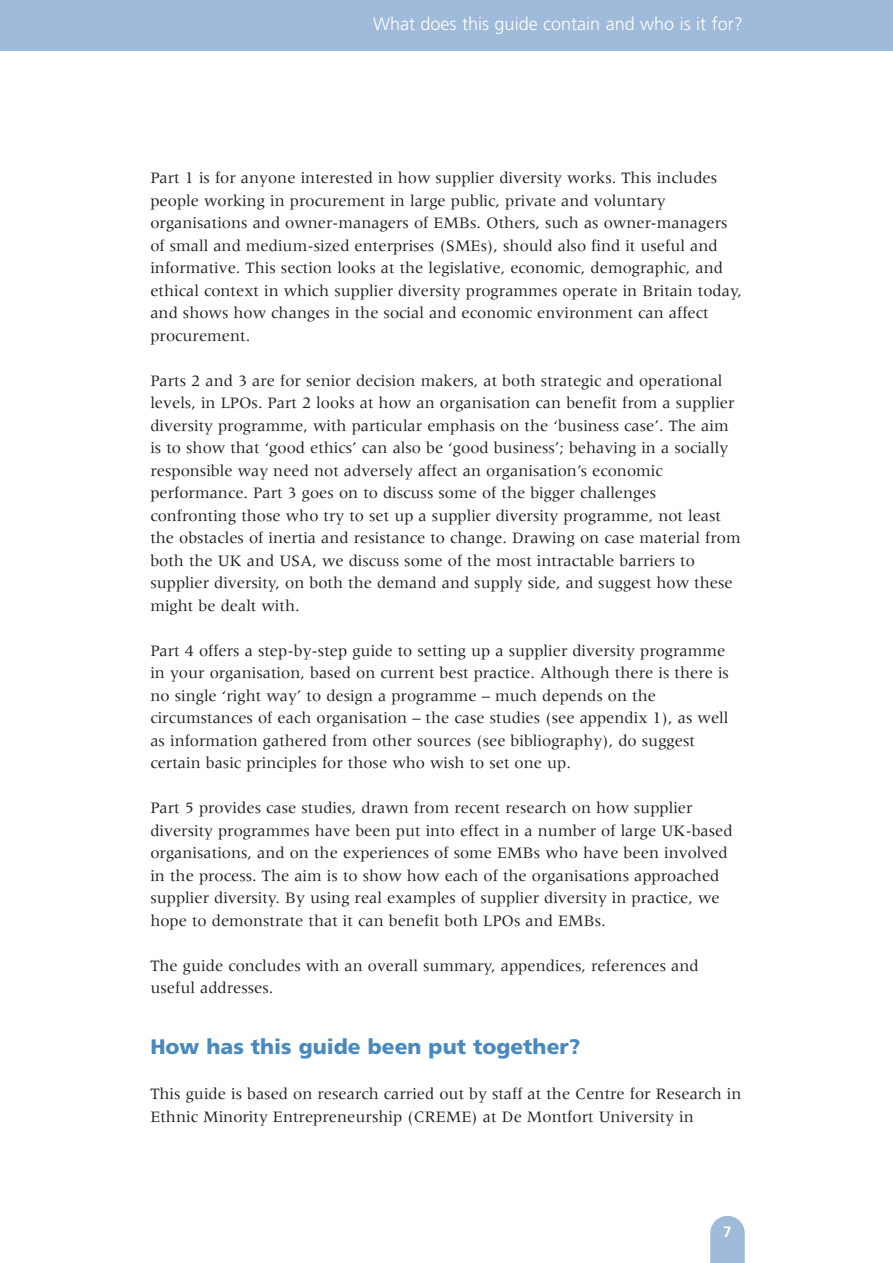
<style>
.page{position:relative;width:893px;height:1263px;background:#fff}
.page>*{position:absolute;margin:0;border:0;box-sizing:border-box;transform-origin:0 0}
.t1{font:900 21px "Frutiger";color:#4a89be}
.t2{font:300 18px "Frutiger";color:#fff}
.t3{font:16.5px/22.5px "Meridien";color:#231f20}
.t4{font:700 15px "Frutiger";color:#fff}
</style>
<div class="page">
<div style="left:0;top:0;width:892px;height:51px;background:#a0bada"></div>
<svg style="left:710px;top:1216px;width:34px;height:47px;background:#a7bfdc"></svg>
<p class="t2" style="left:373px;top:17px;width:371px">What does this guide contain and who is it for?</p>
<p class="t3" style="left:150px;top:168px;width:593px">Part 1 is for anyone interested in how supplier diversity works. This includes people working in procurement in large public, private and voluntary organisations and owner-managers of EMBs. Others, such as owner-managers of small and medium-sized enterprises (SMEs), should also find it useful and informative. This section looks at the legislative, economic, demographic, and ethical context in which supplier diversity programmes operate in Britain today, and shows how changes in the social and economic environment can affect procurement.</p>
<p class="t3" style="left:150px;top:371px;width:591px">Parts 2 and 3 are for senior decision makers, at both strategic and operational levels, in LPOs. Part 2 looks at how an organisation can benefit from a supplier diversity programme, with particular emphasis on the ‘business case’. The aim is to show that ‘good ethics’ can also be ‘good business’; behaving in a socially responsible way need not adversely affect an organisation’s economic performance. Part 3 goes on to discuss some of the bigger challenges confronting those who try to set up a supplier diversity programme, not least the obstacles of inertia and resistance to change. Drawing on case material from both the UK and USA, we discuss some of the most intractable barriers to supplier diversity, on both the demand and supply side, and suggest how these might be dealt with.</p>
<p class="t3" style="left:150px;top:641px;width:580px">Part 4 offers a step-by-step guide to setting up a supplier diversity programme in your organisation, based on current best practice. Although there is there is no single ‘right way’ to design a programme – much depends on the circumstances of each organisation – the case studies (see appendix 1), as well as information gathered from other sources (see bibliography), do suggest certain basic principles for those who wish to set one up.</p>
<p class="t3" style="left:150px;top:798px;width:584px">Part 5 provides case studies, drawn from recent research on how supplier diversity programmes have been put into effect in a number of large UK-based organisations, and on the experiences of some EMBs who have been involved in the process. The aim is to show how each of the organisations approached supplier diversity. By using real examples of supplier diversity in practice, we hope to demonstrate that it can benefit both LPOs and EMBs.</p>
<p class="t3" style="left:150px;top:956px;width:549px">The guide concludes with an overall summary, appendices, references and useful addresses.</p>
<p class="t1" style="left:150px;top:1039px;width:431px">How has this guide been put together?</p>
<p class="t3" style="left:150px;top:1084px;width:592px">This guide is based on research carried out by staff at the Centre for Research in<br>Ethnic Minority Entrepreneurship (CREME) at De Montfort University in</p>
<p class="t4" style="left:723px;top:1225px;width:10px">7</p>
</div>
